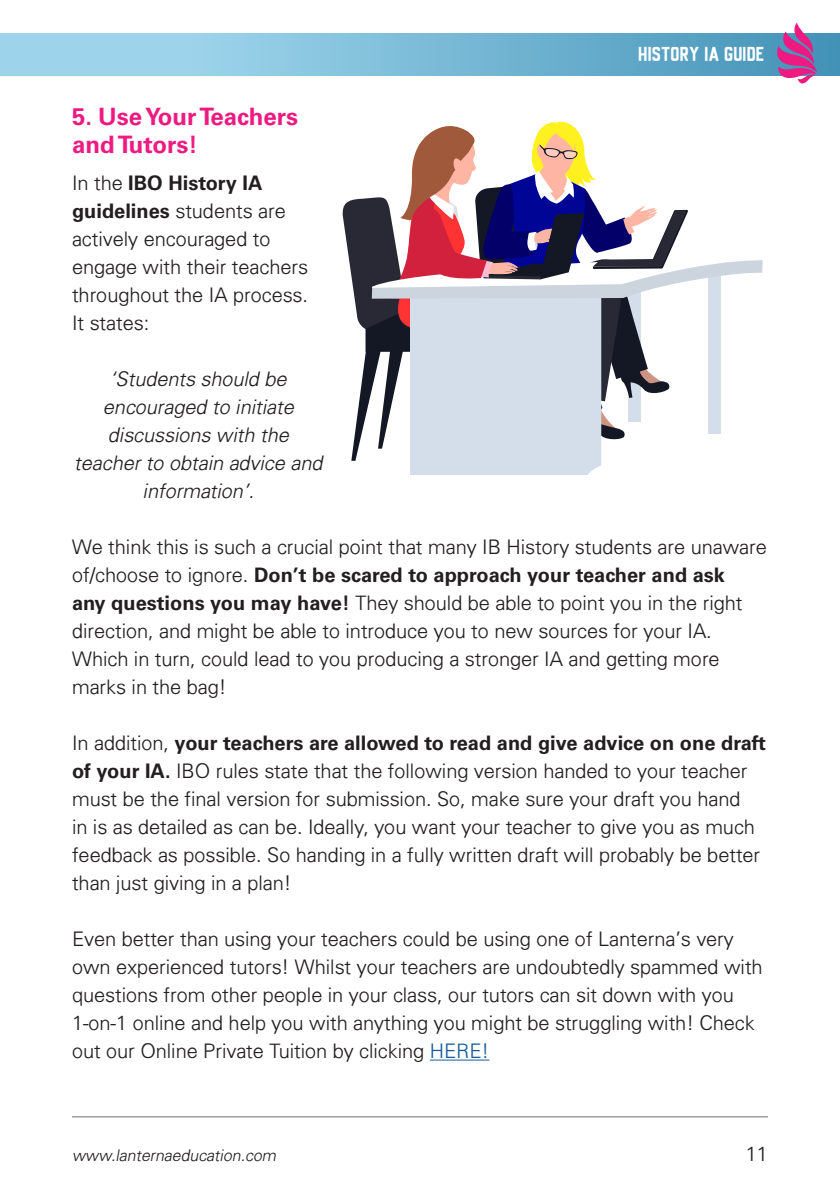
<style>
.page{position:relative;width:840px;height:1191px;background:#fff}
.page>*{position:absolute;margin:0;border:0;box-sizing:border-box;transform-origin:0 0}
.t1{font:700 24px/28px "Univers LT Std";color:#ee1a82}
.t2{font:300 20px/28px "Univers";color:#231f20}
.t3{font:700 20px "Univers LT Std";color:#231f20}
.t4{font:italic 300 20px/28px "Univers";color:#231f20;text-align:center}
.t5{font:18px "Universal Knowledge";color:#fff}
.t6{font:italic 300 16px "Univers";color:#231f20}
.s1{font-family:"Univers";font-weight:300}
.s2{font-family:"Univers LT Std";font-weight:700}
.s3{color:#175d9e}
</style>
<div class="page">
<div style="left:0;top:34px;width:840px;height:41px;background:linear-gradient(to right,#acdff4,#4896ba)"></div>
<svg style="left:777px;top:23px;width:39px;height:60px"></svg>
<hr style="left:72px;top:1116px;width:696px;height:1px;background:#6e6d6c">
<hr style="left:430px;top:1059px;width:59px;height:1px;background:#175d9e">
<svg style="left:342px;top:121px;width:420px;height:354px"></svg>
<p class="t1" style="left:72px;top:103px;width:227px">5. Use Your Teachers and Tutors!</p>
<p class="t3" style="left:72px;top:172px;width:192px"><span class="s1">In the</span> IBO History IA</p>
<p class="t2" style="left:72px;top:197px;width:237px"><span class="s2">guidelines</span> students are actively encouraged to engage with their teachers throughout the IA process.<br>It states:</p>
<p class="t4" style="left:74px;top:365px;width:254px">‘Students should be encouraged to initiate discussions with the teacherto obtain advice and information’.</p>
<p class="t5" style="left:638px;top:43px;width:128px">HISTORY IA GUIDE</p>
<p class="t2" style="left:72px;top:533px;width:696px">We think this is such a crucial point that many IB History students are unaware</p>
<p class="t3" style="left:72px;top:564px;width:654px"><span class="s1">of/choose to ignore.</span> Don’t be scared to approach your teacher and ask</p>
<p class="t2" style="left:72px;top:589px;width:672px"><span class="s2">any questions you may have!</span> They should be able to point you in the right direction, and might be able to introduce you to new sources for your IA.<br>Which in turn, could lead to you producing a stronger IA and getting more marks in the bag!</p>
<p class="t3" style="left:72px;top:732px;width:695px"><span class="s1">In addition,</span> your teachers are allowed to read and give advice on one draft</p>
<p class="t2" style="left:72px;top:757px;width:689px"><span class="s2">of your IA.</span> IBO rules state that the following version handed to your teacher must be the final version for submission. So, make sure your draft you hand in is as detailed as can be. Ideally, you want your teacher to give you as much feedback as possible. So handing in a fully written draft will probably be better than just giving in a plan!</p>
<p class="t2" style="left:72px;top:925px;width:692px">Even better than using your teachers could be using one of Lanterna’s very own experienced tutors! Whilst your teachers are undoubtedly spammed with questions from other people in your class, our tutors can sit down with you 1-on-1 online and help you with anything you might be struggling with! Check out our Online Private Tuition by clicking <span class="s3">HERE!</span></p>
<p class="t6" style="left:72px;top:1145px;width:209px">www.lanternaeducation.com</p>
<p class="t2" style="left:745px;top:1139px;width:24px">11</p>
</div>
